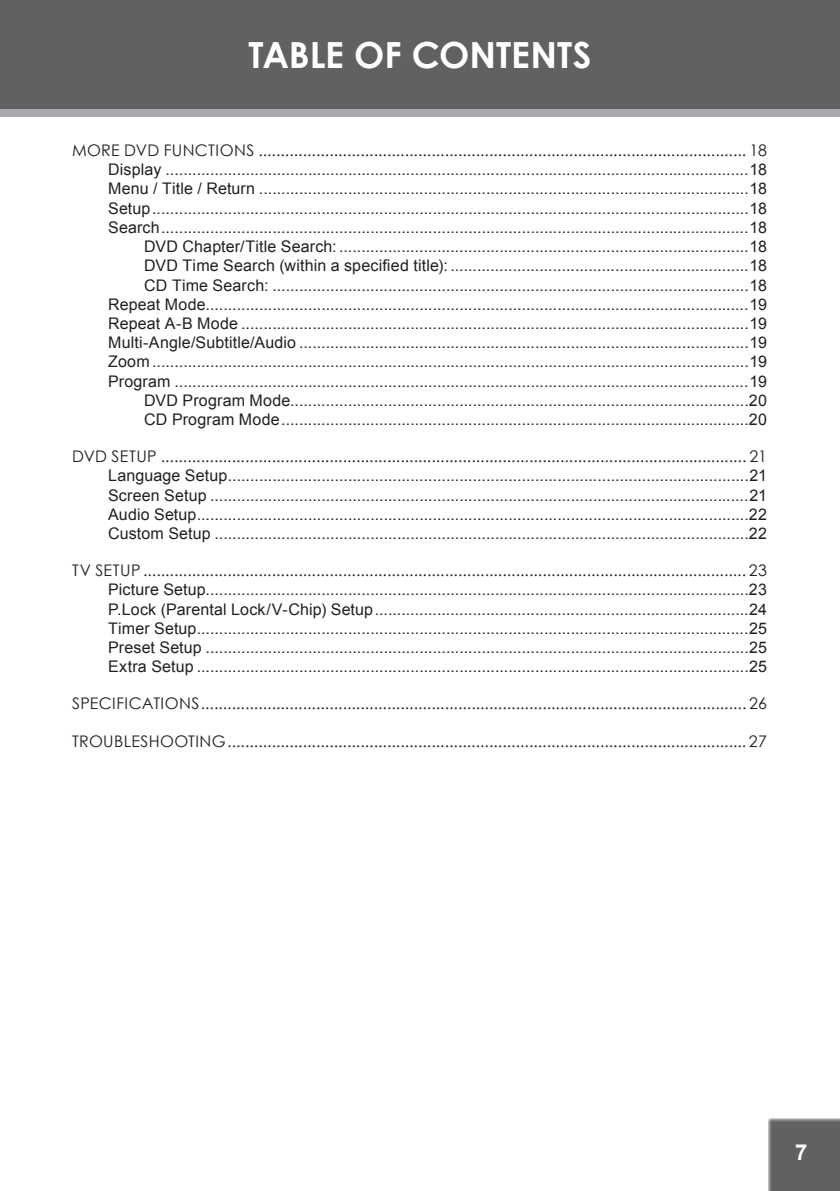
<style>
.page{position:relative;width:840px;height:1191px;background:#fff}
.page>*{position:absolute;margin:0;border:0;box-sizing:border-box;transform-origin:0 0}
.t1{font:700 36px "Century Gothic";color:#fff}
.t2{font:16px/19.2px "Arial";letter-spacing:.01em;color:#231f20;text-align:justify}
.t3{font:16px "Century Gothic";letter-spacing:.02em;color:#231f20}
</style>
<div class="page">
<div style="left:0;top:0;width:839px;height:117px;background:#a8a9ad"></div>
<div style="left:0;top:0;width:839px;height:108px;background:#5f6162"></div>
<div style="left:767px;top:1118px;width:72px;height:73px;background:#5f6162"></div>
<h1 class="t1" style="left:248px;top:27px;width:344px">TABLE OF CONTENTS</h1>
<p class="t3" style="left:72px;top:139px;width:696px">MORE DVD FUNCTIONS............................................................................................................... 18</p>
<p class="t2" style="left:108px;top:160px;width:660px;text-align:right">Display ...................................................................................................................................18<br>Menu / Title / Return ..............................................................................................................18<br>Setup......................................................................................................................................18<br>Search....................................................................................................................................18<br>DVD Chapter/Title Search: ............................................................................................18<br>DVD Time Search (within a specified title): ...................................................................18<br>CD Time Search: ...........................................................................................................18<br>Repeat Mode..........................................................................................................................19<br>Repeat A-B Mode ..................................................................................................................19<br>Multi-Angle/Subtitle/Audio .....................................................................................................19<br>Zoom ......................................................................................................................................19<br>Program .................................................................................................................................19<br>DVD Program Mode.......................................................................................................20<br>CD Program Mode.........................................................................................................20</p>
<p class="t3" style="left:72px;top:445px;width:696px">DVD SETUP..................................................................................................................................... 21</p>
<p class="t2" style="left:108px;top:466px;width:660px">Language Setup.....................................................................................................................21<br>Screen Setup .........................................................................................................................21<br>Audio Setup............................................................................................................................22<br>Custom Setup ........................................................................................................................22</p>
<p class="t3" style="left:72px;top:559px;width:696px">TV SETUP......................................................................................................................................... 23</p>
<p class="t2" style="left:108px;top:580px;width:660px">Picture Setup..........................................................................................................................23<br>P.Lock (Parental Lock/V-Chip) Setup....................................................................................24<br>Timer Setup............................................................................................................................25<br>Preset Setup ..........................................................................................................................25<br>Extra Setup ............................................................................................................................25</p>
<p class="t3" style="left:72px;top:692px;width:696px">SPECIFICATIONS............................................................................................................................ 26</p>
<p class="t3" style="left:72px;top:729px;width:696px">TROUBLESHOOTING...................................................................................................................... 27</p>
</div>
